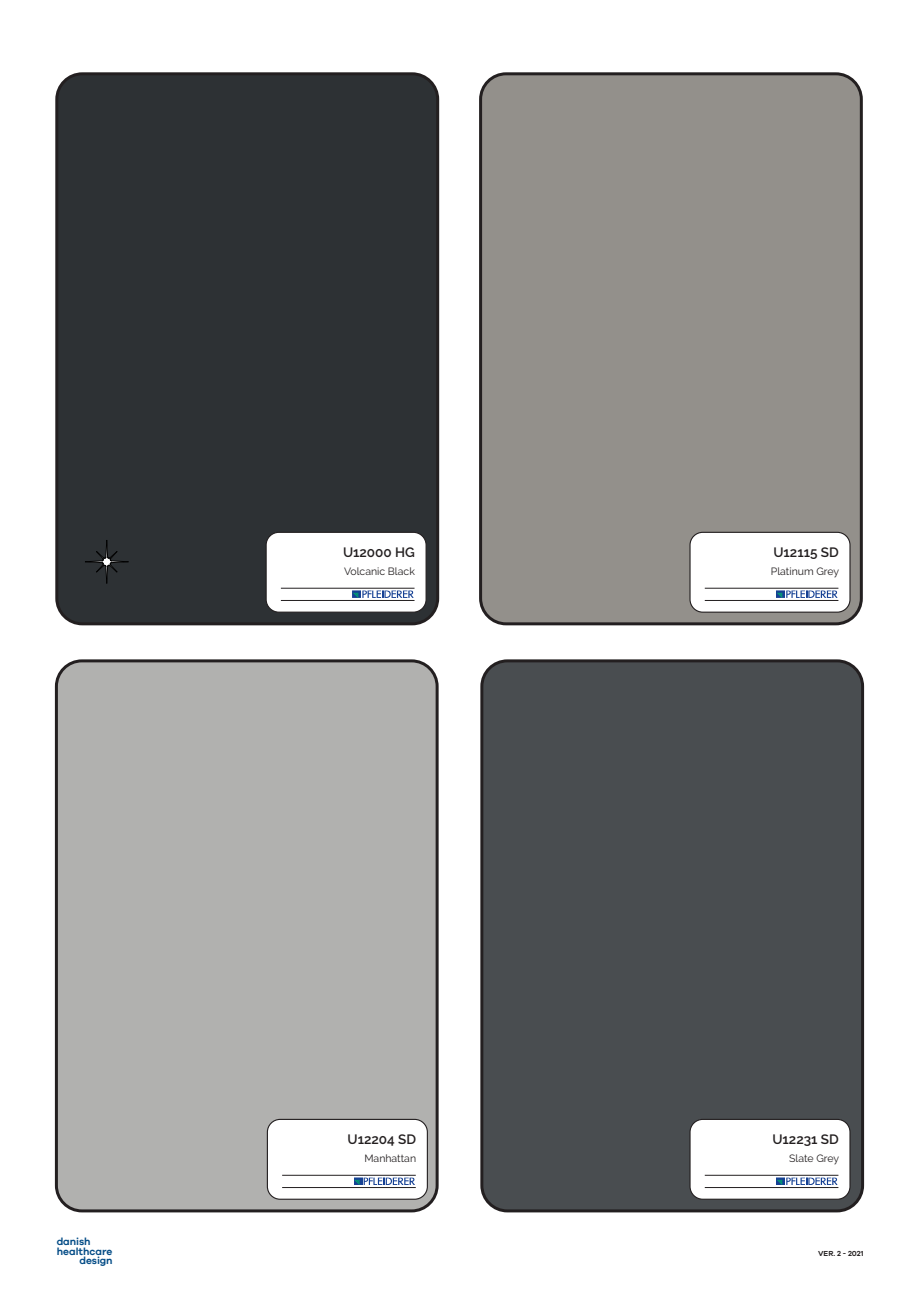
<style>
.page{position:relative;width:919px;height:1289px;background:#fff}
.page>*{position:absolute;margin:0;border:0;box-sizing:border-box;transform-origin:0 0}
.t1{font:600 13.5px "Raleway";color:#231f20}
.t2{font:10.5px "Raleway";color:#231f20}
.t3{font:600 10.35px "Galano Grotesque";letter-spacing:-.01em;color:#054d87}
.t4{font:600 7.5px "Galano Grotesque";color:#231f20}
</style>
<div class="page">
<div style="left:57px;top:74px;width:380px;height:550px;background:#2d3134;border-radius:26px"></div>
<div style="left:55px;top:72px;width:384px;height:553px;border:3px solid #231f20;border-radius:26px"></div>
<svg style="left:85px;top:540px;width:43px;height:43px"></svg>
<div style="left:266px;top:532px;width:160px;height:80px;background:#fff;border-radius:13px"></div>
<div style="left:265px;top:531px;width:161px;height:81px;border:1px solid #231f20;border-radius:13px"></div>
<svg style="left:353px;top:592px;width:59px;height:4px"></svg>
<div style="left:350px;top:589px;width:65px;height:10px;border:2px solid #fff"></div>
<hr style="left:281px;top:600px;width:133px;height:1px;background:#231f20">
<hr style="left:281px;top:588px;width:133px;height:1px;background:#231f20">
<div style="left:480px;top:74px;width:381px;height:550px;background:#93908b;border-radius:26px"></div>
<div style="left:479px;top:72px;width:383px;height:553px;border:3px solid #231f20;border-radius:26px"></div>
<div style="left:690px;top:532px;width:159px;height:80px;background:#fff;border-radius:13px"></div>
<div style="left:689px;top:531px;width:161px;height:81px;border:1px solid #231f20;border-radius:13px"></div>
<svg style="left:777px;top:592px;width:59px;height:4px"></svg>
<div style="left:774px;top:589px;width:65px;height:10px;border:2px solid #fff"></div>
<hr style="left:704px;top:600px;width:134px;height:1px;background:#231f20">
<hr style="left:704px;top:588px;width:134px;height:1px;background:#231f20">
<div style="left:56px;top:661px;width:381px;height:549px;background:#b1b1af;border-radius:26px"></div>
<div style="left:55px;top:659px;width:383px;height:553px;border:3px solid #231f20;border-radius:26px"></div>
<div style="left:267px;top:1119px;width:160px;height:80px;background:#fff;border-radius:13px"></div>
<div style="left:267px;top:1118px;width:161px;height:81px;border:1px solid #231f20;border-radius:13px"></div>
<svg style="left:355px;top:1178px;width:58px;height:5px"></svg>
<div style="left:352px;top:1175px;width:64px;height:11px;border:2px solid #fff"></div>
<hr style="left:282px;top:1187px;width:134px;height:1px;background:#231f20">
<hr style="left:282px;top:1174px;width:134px;height:1px;background:#231f20">
<div style="left:482px;top:661px;width:380px;height:549px;background:#494d50;border-radius:26px"></div>
<div style="left:480px;top:659px;width:384px;height:553px;border:3px solid #231f20;border-radius:26px"></div>
<div style="left:690px;top:1119px;width:159px;height:80px;background:#fff;border-radius:13px"></div>
<div style="left:689px;top:1118px;width:161px;height:81px;border:1px solid #231f20;border-radius:13px"></div>
<svg style="left:777px;top:1178px;width:59px;height:5px"></svg>
<div style="left:774px;top:1175px;width:65px;height:11px;border:2px solid #fff"></div>
<hr style="left:704px;top:1187px;width:134px;height:1px;background:#231f20">
<hr style="left:704px;top:1174px;width:134px;height:1px;background:#231f20">
<p class="t3" style="left:57px;top:1235px;width:35px">danish</p>
<p class="t3" style="left:57px;top:1244px;width:57px">healthcare</p>
<p class="t3" style="left:80px;top:1254px;width:35px">design</p>
<p class="t1" style="left:343px;top:544px;width:73px">U12000 HG</p>
<p class="t2" style="left:344px;top:565px;width:72px">Volcanic Black</p>
<p class="t1" style="left:347px;top:1130px;width:70px">U12204 SD</p>
<p class="t2" style="left:364px;top:1152px;width:53px">Manhattan</p>
<p class="t1" style="left:773px;top:544px;width:67px">U12115 SD</p>
<p class="t2" style="left:770px;top:565px;width:70px">Platinum Grey</p>
<p class="t1" style="left:772px;top:1130px;width:68px">U12231 SD</p>
<p class="t2" style="left:789px;top:1152px;width:51px">Slate Grey</p>
<p class="t4" style="left:818px;top:1248px;width:47px">VER. 2 - 2021</p>
</div>
